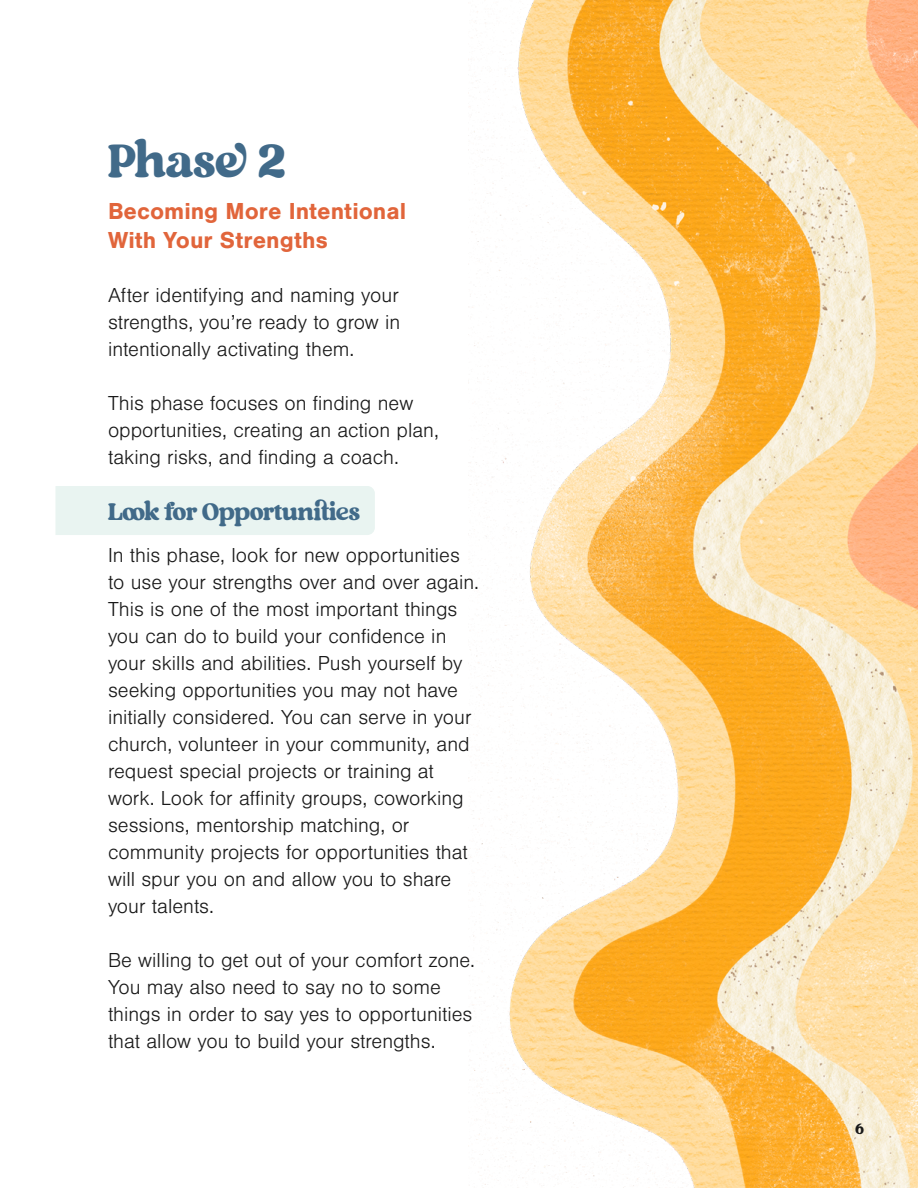
<style>
.page{position:relative;width:918px;height:1188px;background:#fff}
.page>*{position:absolute;margin:0;border:0;box-sizing:border-box;transform-origin:0 0}
.t1{font:46.8px "Regards";color:#416a89}
.t2{font:700 24px/28.8px "Nimbus San";color:#e1653b}
.t3{font:24px "Regards";color:#416a89}
.t4{font:300 21px/27px "Nimbus San";color:#191919}
.t5{font:15px "Regards";color:#191919}
</style>
<div class="page">
<div style="left:56px;top:486px;width:319px;height:49px;background:#e9f4f1"></div>
<img style="left:468px;top:0;width:450px;height:1188px">
<h1 class="t1" style="left:108px;top:128px;width:180px">Phase 2</h1>
<p class="t2" style="left:108px;top:197px;width:300px">Becoming More Intentional<br>With Your Strengths</p>
<p class="t4" style="left:108px;top:282px;width:294px;text-align:justify">After identifying and naming your strengths, you’re ready to grow in intentionally activating them.</p>
<p class="t4" style="left:108px;top:390px;width:333px">This phase focuses on finding new opportunities, creating an action plan, taking risks, and finding a coach.</p>
<p class="t3" style="left:108px;top:495px;width:253px">Look for Opportunities</p>
<p class="t4" style="left:108px;top:542px;width:373px">In this phase, look for new opportunities to use your strengths over and over again.<br>This is one of the most important things you can do to build your confidence in your skills and abilities. Push yourself by seeking opportunities you may not have initially considered. You can serve in your church, volunteer in your community, and request special projects or training at work. Look for affinity groups, coworking sessions, mentorship matching, or community projects for opportunities that will spur you on and allow you to share your talents.</p>
<p class="t4" style="left:108px;top:947px;width:369px">Be willing to get out of your comfort zone.<br>You may also need to say no to some things in order to say yes to opportunities that allow you to build your strengths.</p>
<p class="t5" style="left:855px;top:1118px;width:10px">6</p>
</div>
